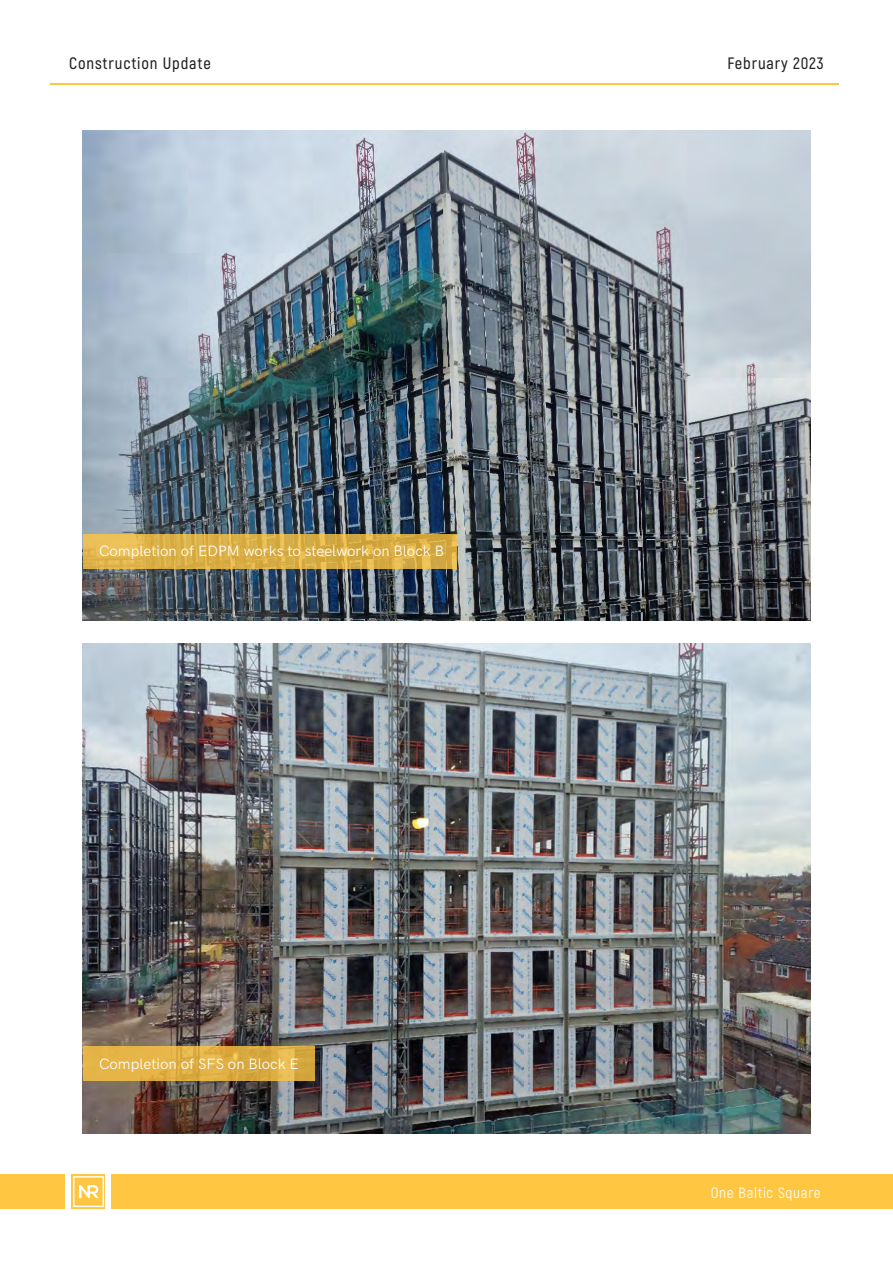
<style>
.page{position:relative;width:893px;height:1263px;background:#fff}
.page>*{position:absolute;margin:0;border:0;box-sizing:border-box;transform-origin:0 0}
.t1{font:600 16.5px "Akrobat";letter-spacing:.05em;color:#202323}
.t2{font:15px "HK Grotesk Regular Legacy";color:#fff}
.t3{font:15px "Akrobat";letter-spacing:.05em;color:#fff}
</style>
<div class="page">
<hr style="left:50px;top:83px;width:788px;height:1px;background:#ffc641">
<div style="left:112px;top:1175px;width:781px;height:34px;background:#ffc641"></div>
<img style="left:72px;top:1175px;width:33px;height:34px">
<div style="left:0;top:1175px;width:65px;height:34px;background:#ffc641"></div>
<img style="left:83px;top:131px;width:727px;height:490px">
<svg style="left:83px;top:534px;width:374px;height:34px;background:#dbb048"></svg>
<img style="left:83px;top:643px;width:727px;height:490px">
<svg style="left:83px;top:1046px;width:232px;height:34px;background:#e0b045"></svg>
<p class="t1" style="left:69px;top:53px;width:143px">Construction Update</p>
<p class="t1" style="left:727px;top:53px;width:98px">February 2023</p>
<p class="t2" style="left:99px;top:540px;width:346px">Completion of EDPM works to steelwork on Block B</p>
<p class="t2" style="left:99px;top:1052px;width:201px">Completion of SFS on Block E</p>
<p class="t3" style="left:711px;top:1183px;width:111px">One Baltic Square</p>
</div>
